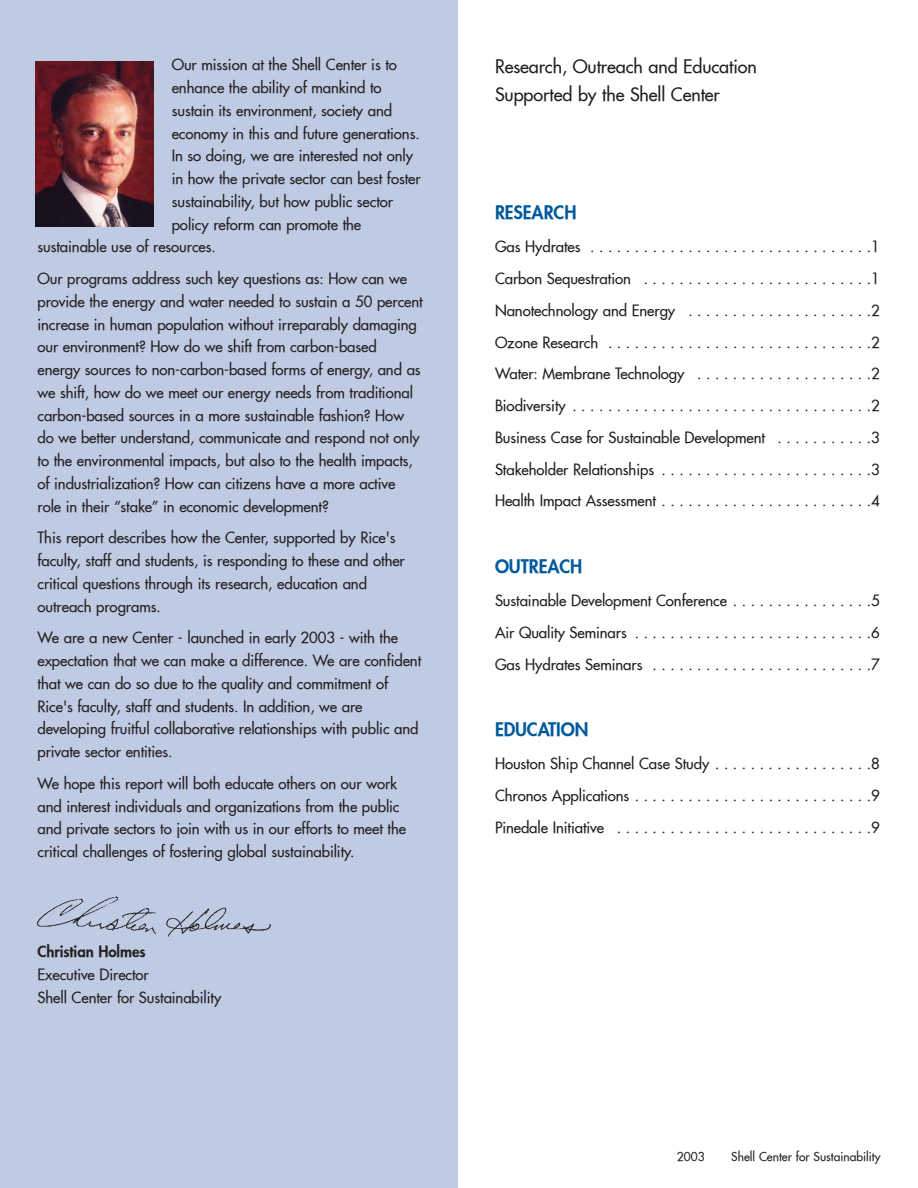
<style>
.page{position:relative;width:918px;height:1188px;background:#fff}
.page>*{position:absolute;margin:0;border:0;box-sizing:border-box;transform-origin:0 0}
.t1{font:18px/27.3px "Futura";letter-spacing:-.005em;color:#231f20}
.t2{font:800 18px "Futura";letter-spacing:-.005em;color:#005a9c}
.t3{font:15px/22.8px "Futura";letter-spacing:-.005em;color:#231f20}
.t4{font:800 15px "Futura";letter-spacing:-.005em;color:#231f20}
.t5{font:12px "Futura";color:#231f20}
</style>
<div class="page">
<div style="left:0;top:0;width:458px;height:1188px;background:#bfcbe3"></div>
<img style="left:36px;top:62px;width:118px;height:164px">
<img style="left:36px;top:896px;width:235px;height:41px">
<p class="t3" style="left:172px;top:54px;width:227px">Our mission at the Shell Center is to</p>
<p class="t3" style="left:172px;top:76px;width:211px">enhance the ability of mankind to</p>
<p class="t3" style="left:172px;top:99px;width:222px">sustain its environment, society and</p>
<p class="t3" style="left:172px;top:122px;width:249px">economy in this and future generations.</p>
<p class="t3" style="left:172px;top:145px;width:243px">In so doing, we are interested not only</p>
<p class="t3" style="left:172px;top:167px;width:250px">in how the private sector can best foster</p>
<p class="t3" style="left:172px;top:190px;width:223px">sustainability, but how public sector</p>
<p class="t3" style="left:172px;top:213px;width:191px">policy reform can promote the</p>
<p class="t3" style="left:38px;top:236px;width:180px">sustainable use of resources.</p>
<p class="t3" style="left:38px;top:267px;width:387px">Our programs address such key questions as: How can we provide the energy and water needed to sustain a 50 percent increase in human population without irreparably damaging our environment? How do we shift from carbon-based energy sources to non-carbon-based forms of energy, and as we shift, how do we meet our energy needs from traditional carbon-based sources in a more sustainable fashion? How do we better understand, communicate and respond not only to the environmental impacts, but also to the health impacts, of industrialization? How can citizens have a more active role in their “stake” in economic development?</p>
<p class="t3" style="left:38px;top:526px;width:369px">This report describes how the Center, supported by Rice's faculty, staff and students, is responding to these and other critical questions through its research, education and outreach programs.</p>
<p class="t3" style="left:38px;top:626px;width:385px">We are a new Center - launched in early 2003 - with the expectation that we can make a difference. We are confident that we can do so due to the quality and commitment of Rice's faculty, staff and students. In addition, we are developing fruitful collaborative relationships with public and private sector entities.</p>
<p class="t3" style="left:38px;top:772px;width:370px">We hope this report will both educate others on our work and interest individuals and organizations from the public and private sectors to join with us in our efforts to meet the critical challenges of fostering global sustainability.</p>
<p class="t4" style="left:38px;top:942px;width:110px">Christian Holmes</p>
<p class="t3" style="left:38px;top:963px;width:185px">Executive Director<br>Shell Center for Sustainability</p>
<p class="t1" style="left:495px;top:53px;width:263px">Research, Outreach and Education<br>Supported by the Shell Center</p>
<p class="t2" style="left:495px;top:201px;width:83px">RESEARCH</p>
<p class="t3" style="left:495px;top:231px;width:386px;line-height:31.8px;text-align:justify">Gas Hydrates . . . . . . . . . . . . . . . . . . . . . . . . . . . . . . . .1<br>Carbon Sequestration . . . . . . . . . . . . . . . . . . . . . . . . . .1<br>Nanotechnology and Energy . . . . . . . . . . . . . . . . . . . . .2<br>Ozone Research . . . . . . . . . . . . . . . . . . . . . . . . . . . . . .2<br>Water: Membrane Technology . . . . . . . . . . . . . . . . . . . .2<br>Biodiversity . . . . . . . . . . . . . . . . . . . . . . . . . . . . . . . . . .2<br>Business Case for Sustainable Development . . . . . . . . . . .3<br>Stakeholder Relationships . . . . . . . . . . . . . . . . . . . . . . . .3<br>Health Impact Assessment . . . . . . . . . . . . . . . . . . . . . . . .4</p>
<p class="t2" style="left:495px;top:555px;width:89px">OUTREACH</p>
<p class="t3" style="left:495px;top:585px;width:386px;line-height:31.8px;text-align:justify">Sustainable Development Conference . . . . . . . . . . . . . . . .5<br>Air Quality Seminars . . . . . . . . . . . . . . . . . . . . . . . . . . .6<br>Gas Hydrates Seminars . . . . . . . . . . . . . . . . . . . . . . . . .7</p>
<p class="t2" style="left:495px;top:718px;width:95px">EDUCATION</p>
<p class="t3" style="left:495px;top:748px;width:386px;line-height:31.8px;text-align:justify">Houston Ship Channel Case Study . . . . . . . . . . . . . . . . . .8<br>Chronos Applications . . . . . . . . . . . . . . . . . . . . . . . . . . .9<br>Pinedale Initiative . . . . . . . . . . . . . . . . . . . . . . . . . . . . .9</p>
<p class="t5" style="left:677px;top:1149px;width:29px">2003</p>
<p class="t5" style="left:731px;top:1149px;width:151px">Shell Center for Sustainability</p>
</div>
